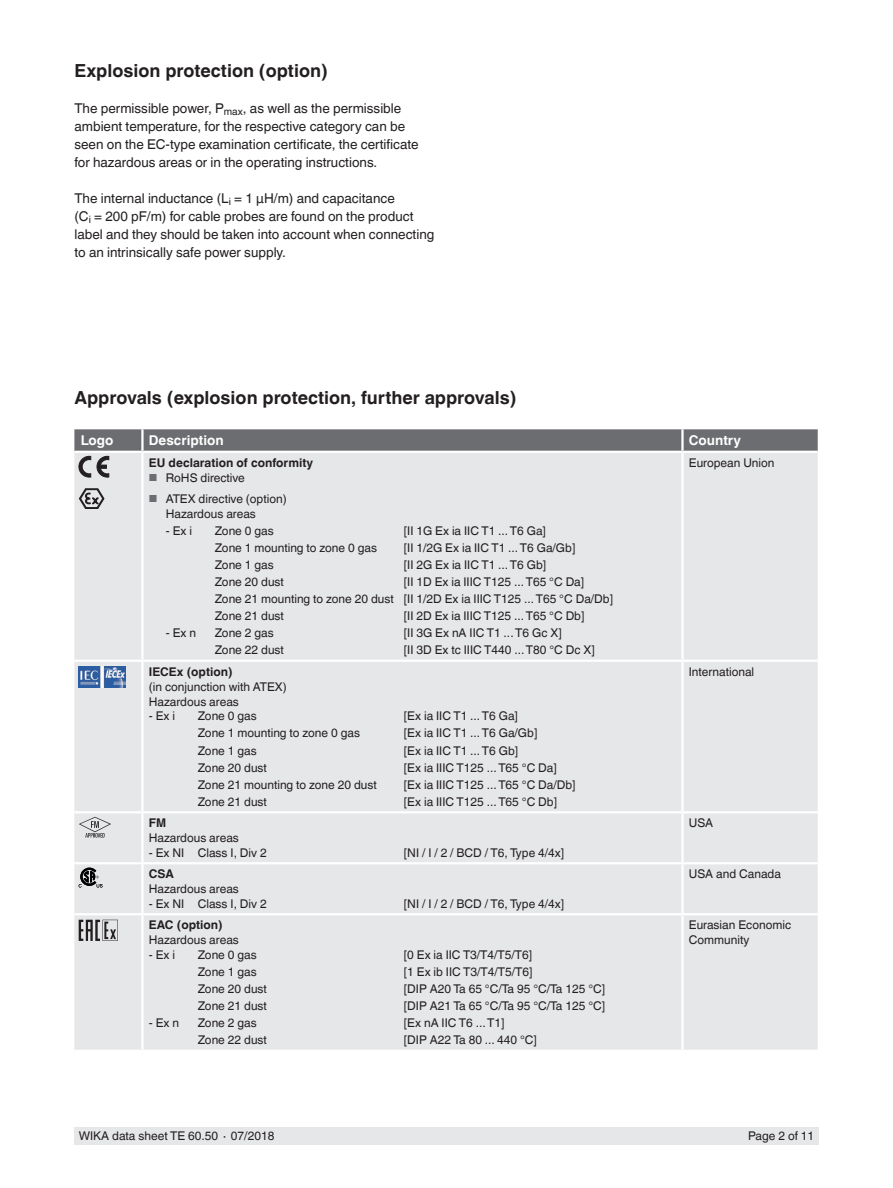
<style>
.page{position:relative;width:893px;height:1188px;background:#fff}
.page>*{position:absolute;margin:0;border:0;box-sizing:border-box;transform-origin:0 0}
.t1{font:700 18px "Helvetica World";color:#231f20}
.t2{font:13.5px/18px "Helvetica World";color:#231f20}
.t3{font:700 13.5px "Helvetica World";color:#fff}
.t4{font:12px/15px "Helvetica World";color:#231f20}
.t5{font:700 12px "Helvetica World";color:#231f20}
.s1{font-size:10.2px;color:#6c6d70}
</style>
<div class="page">
<div style="left:74px;top:1128px;width:745px;height:17px;background:#e6e7e9"></div>
<div style="left:74px;top:477px;width:744px;height:573px;background:#e6e7e9"></div>
<hr style="left:142px;top:811px;width:540px;height:2px;background:#fff">
<hr style="left:142px;top:862px;width:540px;height:2px;background:#fff">
<hr style="left:142px;top:913px;width:540px;height:2px;background:#fff">
<hr style="left:74px;top:660px;width:68px;height:2px;background:#fff">
<hr style="left:142px;top:660px;width:540px;height:2px;background:#fff">
<hr style="left:682px;top:660px;width:136px;height:2px;background:#fff">
<hr style="left:682px;top:862px;width:136px;height:2px;background:#fff">
<hr style="left:681px;top:864px;width:3px;height:49px;background:#fff">
<hr style="left:682px;top:913px;width:136px;height:2px;background:#fff">
<hr style="left:74px;top:862px;width:68px;height:2px;background:#fff">
<hr style="left:141px;top:864px;width:3px;height:49px;background:#fff">
<hr style="left:74px;top:913px;width:68px;height:2px;background:#fff">
<hr style="left:141px;top:813px;width:3px;height:49px;background:#fff">
<hr style="left:681px;top:813px;width:3px;height:49px;background:#fff">
<hr style="left:681px;top:453px;width:3px;height:207px;background:#fff">
<hr style="left:681px;top:662px;width:3px;height:149px;background:#fff">
<hr style="left:682px;top:811px;width:136px;height:2px;background:#fff">
<hr style="left:141px;top:453px;width:3px;height:207px;background:#fff">
<hr style="left:141px;top:662px;width:3px;height:149px;background:#fff">
<hr style="left:74px;top:811px;width:68px;height:2px;background:#fff">
<hr style="left:681px;top:915px;width:3px;height:135px;background:#fff">
<hr style="left:141px;top:915px;width:3px;height:135px;background:#fff">
<svg style="left:74px;top:429px;width:744px;height:48px;background:#b0b1b3"></svg>
<svg style="left:79px;top:488px;width:26px;height:21px"></svg>
<img style="left:79px;top:666px;width:47px;height:21px">
<svg style="left:79px;top:817px;width:32px;height:21px"></svg>
<svg style="left:79px;top:868px;width:23px;height:19px"></svg>
<svg style="left:79px;top:920px;width:39px;height:21px"></svg>
<h1 class="t1" style="left:74px;top:60px;width:255px">Explosion protection (option)</h1>
<p class="t2" style="left:74px;top:99px;width:346px">The permissible power, P<sub>max</sub>, as well as the permissible ambient temperature, for the respective category can be seen on the EC-type examination certificate, the certificate for hazardous areas or in the operating instructions.</p>
<p class="t2" style="left:74px;top:189px;width:361px">The internal inductance (L<sub>i</sub> = 1 µH/m) and capacitance<br>(C<sub>i</sub> = 200 pF/m) for cable probes are found on the product label and they should be taken into account when connecting to an intrinsically safe power supply.</p>
<h1 class="t1" style="left:74px;top:387px;width:444px">Approvals (explosion protection, further approvals)</h1>
<p class="t3" style="left:81px;top:433px;width:34px">Logo</p>
<p class="t3" style="left:149px;top:433px;width:76px">Description</p>
<p class="t3" style="left:689px;top:433px;width:54px">Country</p>
<p class="t5" style="left:149px;top:456px;width:166px">EU declaration of conformity</p>
<p class="t4" style="left:149px;top:470px;width:98px"><span class="s1">■</span> RoHS directive</p>
<p class="t4" style="left:166px;top:491px;width:122px;text-indent:-17px"><span class="s1">■</span> ATEX directive (option)<br>Hazardous areas</p>
<p class="t4" style="left:166px;top:523px;width:28px">- Ex i</p>
<p class="t4" style="left:215px;top:523px;width:61px">Zone 0 gas</p>
<p class="t4" style="left:404px;top:523px;width:143px">[II 1G Ex ia IIC T1 ... T6 Ga]</p>
<p class="t4" style="left:215px;top:540px;width:164px">Zone 1 mounting to zone 0 gas</p>
<p class="t4" style="left:404px;top:540px;width:173px">[II 1/2G Ex ia IIC T1 ... T6 Ga/Gb]</p>
<p class="t4" style="left:215px;top:557px;width:61px">Zone 1 gas</p>
<p class="t4" style="left:404px;top:557px;width:144px">[II 2G Ex ia IIC T1 ... T6 Gb]</p>
<p class="t4" style="left:215px;top:574px;width:71px">Zone 20 dust</p>
<p class="t4" style="left:689px;top:455px;width:87px">European Union</p>
<p class="t4" style="left:215px;top:573px;width:400px;line-height:17.1px;text-indent:189px">[II 1D Ex ia IIIC T125 ... T65 °C Da]<br>Zone 21 mounting to zone 20 dust [II 1/2D Ex ia IIIC T125 ... T65 °C Da/Db]<br>Zone 21 dust</p>
<p class="t4" style="left:404px;top:608px;width:182px">[II 2D Ex ia IIIC T125 ... T65 °C Db]</p>
<p class="t4" style="left:166px;top:626px;width:32px">- Ex n</p>
<p class="t4" style="left:215px;top:626px;width:61px">Zone 2 gas</p>
<p class="t4" style="left:404px;top:626px;width:159px">[II 3G Ex nA IIC T1 ... T6 Gc X]</p>
<p class="t4" style="left:215px;top:643px;width:71px">Zone 22 dust</p>
<p class="t4" style="left:404px;top:643px;width:192px">[II 3D Ex tc IIIC T440 ... T80 °C Dc X]</p>
<p class="t5" style="left:149px;top:665px;width:85px">IECEx (option)</p>
<p class="t4" style="left:149px;top:679px;width:139px">(in conjunction with ATEX)<br>Hazardous areas</p>
<p class="t4" style="left:149px;top:709px;width:28px">- Ex i</p>
<p class="t4" style="left:198px;top:709px;width:61px">Zone 0 gas</p>
<p class="t4" style="left:404px;top:709px;width:115px">[Ex ia IIC T1 ... T6 Ga]</p>
<p class="t4" style="left:198px;top:726px;width:164px">Zone 1 mounting to zone 0 gas</p>
<p class="t4" style="left:404px;top:726px;width:135px">[Ex ia IIC T1 ... T6 Ga/Gb]</p>
<p class="t4" style="left:198px;top:743px;width:61px">Zone 1 gas</p>
<p class="t4" style="left:404px;top:743px;width:116px">[Ex ia IIC T1 ... T6 Gb]</p>
<p class="t4" style="left:198px;top:760px;width:71px">Zone 20 dust</p>
<p class="t4" style="left:404px;top:760px;width:154px">[Ex ia IIIC T125 ... T65 °C Da]</p>
<p class="t4" style="left:198px;top:777px;width:181px">Zone 21 mounting to zone 20 dust</p>
<p class="t4" style="left:404px;top:777px;width:173px">[Ex ia IIIC T125 ... T65 °C Da/Db]</p>
<p class="t4" style="left:198px;top:794px;width:71px">Zone 21 dust</p>
<p class="t4" style="left:404px;top:794px;width:155px">[Ex ia IIIC T125 ... T65 °C Db]</p>
<p class="t5" style="left:149px;top:816px;width:19px">FM</p>
<p class="t4" style="left:149px;top:831px;width:92px">Hazardous areas</p>
<p class="t4" style="left:149px;top:845px;width:119px">- Ex NI Class I, Div 2</p>
<p class="t4" style="left:404px;top:845px;width:162px">[NI / I / 2 / BCD / T6, Type 4/4x]</p>
<p class="t5" style="left:149px;top:867px;width:27px">CSA</p>
<p class="t4" style="left:149px;top:882px;width:92px">Hazardous areas</p>
<p class="t4" style="left:149px;top:896px;width:119px">- Ex NI Class I, Div 2</p>
<p class="t4" style="left:404px;top:896px;width:162px">[NI / I / 2 / BCD / T6, Type 4/4x]</p>
<p class="t5" style="left:149px;top:918px;width:75px">EAC (option)</p>
<p class="t4" style="left:149px;top:933px;width:92px">Hazardous areas</p>
<p class="t4" style="left:149px;top:947px;width:28px">- Ex i</p>
<p class="t4" style="left:198px;top:947px;width:61px">Zone 0 gas</p>
<p class="t4" style="left:404px;top:947px;width:130px">[0 Ex ia IIC T3/T4/T5/T6]</p>
<p class="t4" style="left:198px;top:964px;width:61px">Zone 1 gas</p>
<p class="t4" style="left:404px;top:964px;width:130px">[1 Ex ib IIC T3/T4/T5/T6]</p>
<p class="t4" style="left:198px;top:981px;width:71px">Zone 20 dust</p>
<p class="t4" style="left:404px;top:981px;width:203px">[DIP A20 Ta 65 °C/Ta 95 °C/Ta 125 °C]</p>
<p class="t4" style="left:198px;top:999px;width:71px">Zone 21 dust</p>
<p class="t4" style="left:404px;top:999px;width:203px">[DIP A21 Ta 65 °C/Ta 95 °C/Ta 125 °C]</p>
<p class="t4" style="left:149px;top:1016px;width:32px">- Ex n</p>
<p class="t4" style="left:198px;top:1016px;width:61px">Zone 2 gas</p>
<p class="t4" style="left:404px;top:1016px;width:102px">[Ex nA IIC T6 ... T1]</p>
<p class="t4" style="left:198px;top:1033px;width:71px">Zone 22 dust</p>
<p class="t4" style="left:404px;top:1033px;width:134px">[DIP A22 Ta 80 ... 440 °C]</p>
<p class="t4" style="left:689px;top:664px;width:67px">International</p>
<p class="t4" style="left:689px;top:816px;width:26px">USA</p>
<p class="t4" style="left:689px;top:867px;width:94px">USA and Canada</p>
<p class="t4" style="left:689px;top:918px;width:104px">Eurasian Economic<br>Community</p>
<p class="t4" style="left:79px;top:1129px;width:197px">WIKA data sheet TE 60.50 ∙ 07/2018</p>
<p class="t4" style="left:748px;top:1129px;width:68px">Page 2 of 11</p>
</div>
